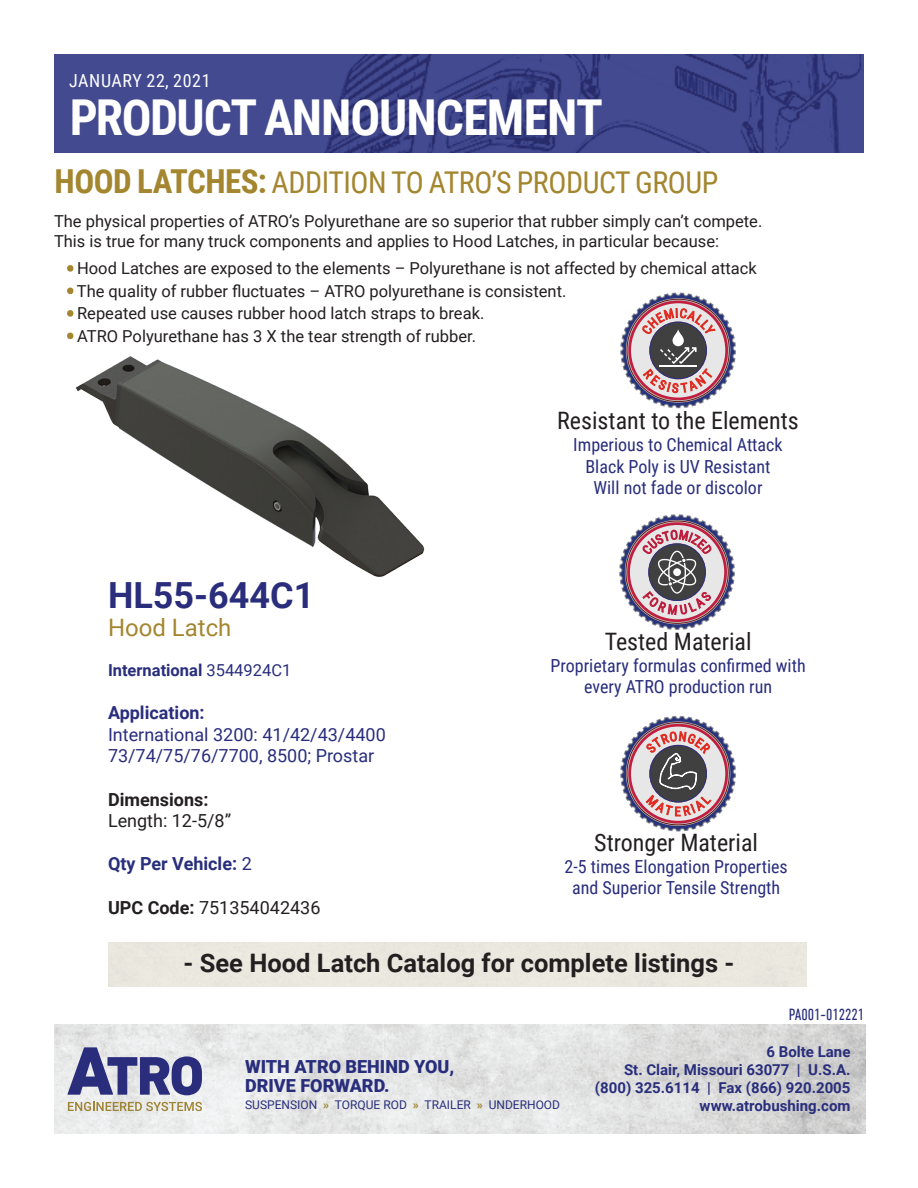
<style>
.page{position:relative;width:918px;height:1188px;background:#fff}
.page>*{position:absolute;margin:0;border:0;box-sizing:border-box;transform-origin:0 0}
.t1{font:700 49.5px "Roboto Condensed";letter-spacing:-.02em;color:#fff}
.t2{font:700 36px "Roboto";color:#292d7c}
.t3{font:30px "Roboto Condensed";letter-spacing:-.015em;color:#a3862f}
.t4{font:700 25.5px "Roboto";color:#231f20}
.t5{font:24px "Roboto Condensed";color:#231f20}
.t6{font:24px "Roboto";color:#a3862f}
.t7{font:18px/21.6px "Roboto Condensed";color:#292d7c;text-align:center}
.t8{font:18px/21.6px "Roboto";color:#292d7c}
.t9{font:18px "Roboto";color:#231f20}
.t10{font:900 18px/18.6px "Roboto";color:#292e7c}
.t11{font:700 18px "Roboto";color:#282e7b}
.t12{font:18px "Roboto Condensed";letter-spacing:.035em;color:#fff}
.t13{font:700 18px "Roboto";color:#292d7c}
.t14{font:700 18px "Roboto";color:#231f20}
.t15{font:16.5px/19.8px "Roboto";color:#231f20}
.t16{font:700 16.5px "Roboto";color:#282e7b}
.t17{font:condensed 16.5px "DIN Next LT Pro";color:#292e7c}
.t18{font:700 15px/18px "Roboto";color:#292e7c;text-align:right}
.t19{font:12px "Roboto";color:#292e7c}
.s1{font-weight:700;font-size:33px}
.s2{color:#a3862f}
.s3{font-weight:400}
.s4{font-weight:700}
.s5{font-weight:700;color:#9e8532}
</style>
<div class="page">
<div style="left:108px;top:941px;width:699px;height:47px;background:#eae8df"></div>
<img style="left:54px;top:54px;width:810px;height:99px">
<img style="left:54px;top:1024px;width:812px;height:110px">
<svg style="left:68px;top:1047px;width:134px;height:48px;background:#8487b0"></svg>
<svg style="left:68px;top:1102px;width:134px;height:9px"></svg>
<svg style="left:620px;top:293px;width:116px;height:115px"></svg>
<svg style="left:619px;top:514px;width:116px;height:116px"></svg>
<svg style="left:620px;top:716px;width:116px;height:116px"></svg>
<img style="left:75px;top:356px;width:350px;height:221px">
<p class="t12" style="left:69px;top:68px;width:143px">JANUARY 22, 2021</p>
<h1 class="t1" style="left:70px;top:83px;width:535px">PRODUCT ANNOUNCEMENT</h1>
<h3 class="t3" style="left:55px;top:162px;width:666px"><span class="s1">HOOD LATCHES:</span> ADDITION TO ATRO’S PRODUCT GROUP</h3>
<p class="t15" style="left:54px;top:210px;width:710px">The physical properties of ATRO’s Polyurethane are so superior that rubber simply can’t compete.<br>This is true for many truck components and applies to Hood Latches, in particular because:</p>
<p class="t15" style="left:68px;top:258px;width:691px"><span class="s2">•</span> Hood Latches are exposed to the elements – Polyurethane is not affected by chemical attack</p>
<p class="t15" style="left:68px;top:281px;width:500px"><span class="s2">•</span> The quality of rubber fluctuates – ATRO polyurethane is consistent.</p>
<p class="t15" style="left:68px;top:303px;width:418px"><span class="s2">•</span> Repeated use causes rubber hood latch straps to break.</p>
<p class="t15" style="left:68px;top:326px;width:410px"><span class="s2">•</span> ATRO Polyurethane has 3 X the tear strength of rubber.</p>
<h2 class="t2" style="left:108px;top:570px;width:208px">HL55-644C1</h2>
<h3 class="t6" style="left:108px;top:611px;width:125px">Hood Latch</h3>
<p class="t16" style="left:108px;top:659px;width:185px">International <span class="s3">3544924C1</span></p>
<p class="t13" style="left:108px;top:700px;width:98px">Application:</p>
<p class="t8" style="left:108px;top:723px;width:279px">International 3200: 41/42/43/4400<br>73/74/75/76/7700, 8500; Prostar</p>
<p class="t14" style="left:108px;top:787px;width:102px">Dimensions:</p>
<p class="t9" style="left:108px;top:808px;width:125px">Length: 12-5/8”</p>
<p class="t11" style="left:108px;top:851px;width:145px">Qty Per Vehicle: <span class="s3">2</span></p>
<p class="t9" style="left:108px;top:895px;width:214px"><span class="s4">UPC Code:</span> 751354042436</p>
<h3 class="t5" style="left:557px;top:404px;width:243px">Resistant to the Elements</h3>
<p class="t7" style="left:573px;top:433px;width:211px">Imperious to Chemical Attack<br>Black Poly is UV Resistant<br>Will not fade or discolor</p>
<h3 class="t5" style="left:605px;top:625px;width:148px">Tested Material</h3>
<p class="t7" style="left:551px;top:654px;width:257px">Proprietary formulas confirmed with every ATRO production run</p>
<h3 class="t5" style="left:594px;top:826px;width:165px">Stronger Material</h3>
<p class="t7" style="left:565px;top:855px;width:225px">2-5 times Elongation Properties and Superior Tensile Strength</p>
<h3 class="t4" style="left:184px;top:945px;width:552px">- See Hood Latch Catalog for complete listings -</h3>
<p class="t17" style="left:789px;top:1005px;width:77px">PA001-012221</p>
<p class="t10" style="left:245px;top:1057px;width:211px">WITH ATRO BEHIND YOU,<br>DRIVE FORWARD.</p>
<p class="t19" style="left:245px;top:1097px;width:316px">SUSPENSION <span class="s5">»</span> TORQUE ROD <span class="s5">»</span> TRAILER <span class="s5">»</span> UNDERHOOD</p>
<p class="t18" style="left:595px;top:1042px;width:257px">6 Bolte Lane<br>St. Clair, Missouri 63077 | U.S.A. (800) 325.6114 | Fax (866) 920.2005 www.atrobushing.com</p>
</div>
